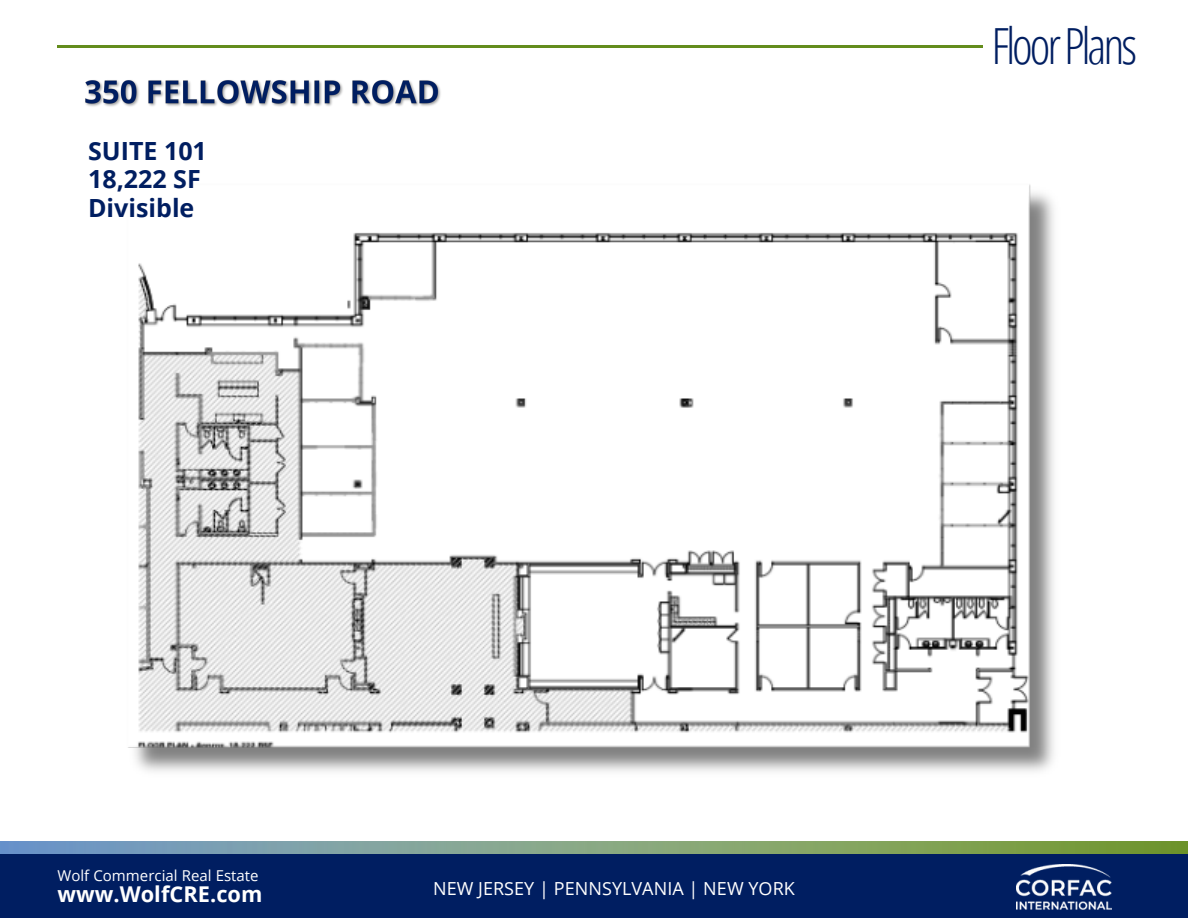
<style>
.page{position:relative;width:1188px;height:918px;background:#fff}
.page>*{position:absolute;margin:0;border:0;box-sizing:border-box;transform-origin:0 0}
.t1{font:300 49.8px "Open Sans Condensed";letter-spacing:-.06em;color:#001e61}
.t2{font:700 25.05px/28.8px "Open Sans";color:#001e61}
.t3{font:700 21.75px "Open Sans";letter-spacing:.005em;color:#fff}
.t4{font:18px "Open Sans";letter-spacing:.005em;color:#fff}
.t5{font:15px "Open Sans";letter-spacing:.005em;color:#fff}
</style>
<div class="page">
<div style="left:0;top:854px;width:1188px;height:64px;background:#001e61"></div>
<img style="left:0;top:842px;width:1188px;height:12px">
<img style="left:1017px;top:864px;width:94px;height:45px">
<hr style="left:57px;top:46px;width:926px;height:2px;background:#638c1c">
<img style="left:128px;top:184px;width:926px;height:588px">
<img style="left:85px;top:80px;width:356px;height:27px">
<p class="t2" style="left:88px;top:135px;width:120px">SUITE 101<br>18,222 SF<br>Divisible</p>
<p class="t1" style="left:991px;top:11px;width:147px">FloorPlans</p>
<p class="t5" style="left:57px;top:864px;width:203px">Wolf Commercial Real Estate</p>
<p class="t3" style="left:57px;top:879px;width:207px">www.WolfCRE.com</p>
<p class="t4" style="left:433px;top:876px;width:363px">NEW JERSEY | PENNSYLVANIA | NEW YORK</p>
</div>
